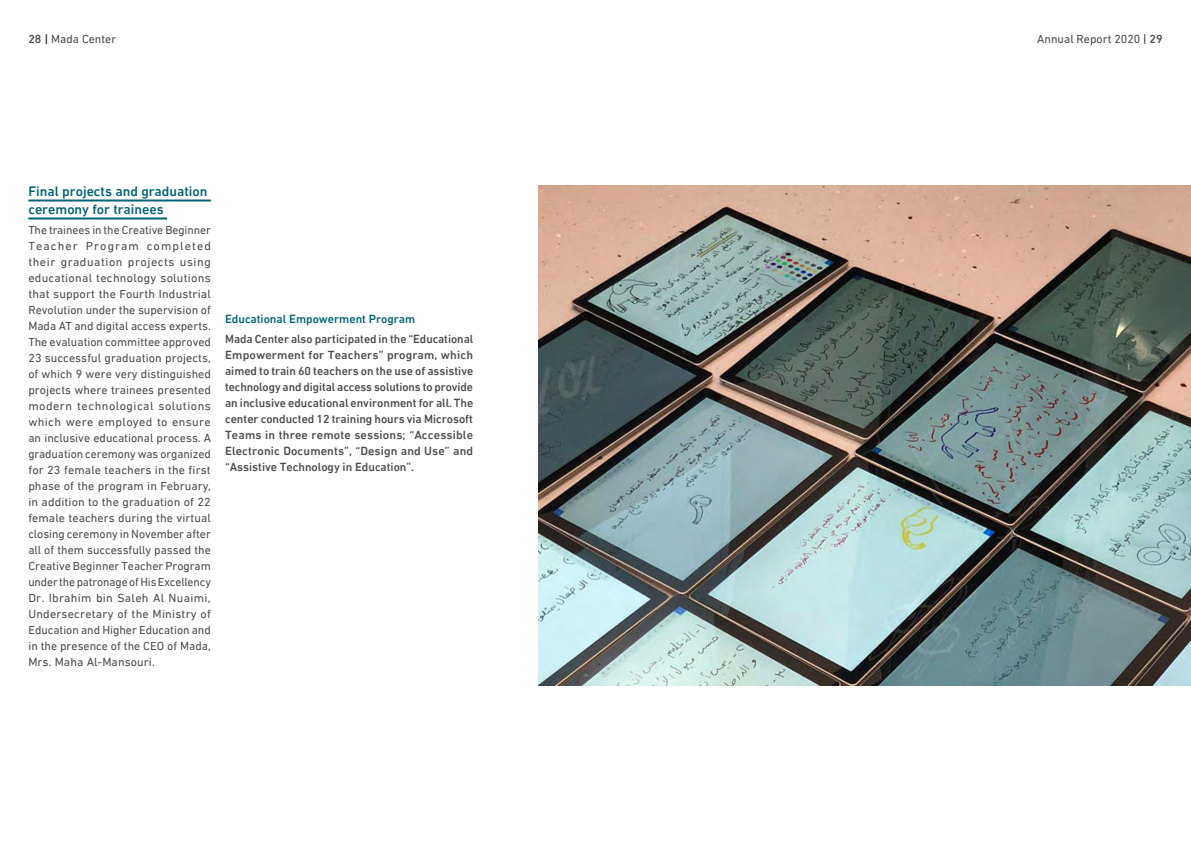
<style>
.page{position:relative;width:1191px;height:842px;background:#fff}
.page>*{position:absolute;margin:0;border:0;box-sizing:border-box;transform-origin:0 0}
.t1{font:500 14px/18px "DIN Next LT Arabic";color:#006372}
.t2{font:12px/16px "DIN Next LT Arabic";color:#4b4c4d;text-align:justify}
.t3{font:500 12px/16px "DIN Next LT Arabic";color:#4b4c4d;text-align:justify}
.t4{font:500 12px "DIN Next LT Arabic";color:#006372}
.s1{font-weight:500}
.s2{font-weight:500;color:#231f20}
.s3{color:#231f20}
</style>
<div class="page">
<img style="left:539px;top:185px;width:652px;height:500px">
<hr style="left:28px;top:199px;width:183px;height:2px;background:#006372">
<hr style="left:28px;top:217px;width:139px;height:2px;background:#006372">
<p class="t2" style="left:28px;top:30px;width:89px"><span class="s1">28</span> <span class="s2">|</span> Mada Center</p>
<p class="t2" style="left:1037px;top:30px;width:127px">Annual Report 2020 <span class="s3">|</span> <span class="s1">29</span></p>
<p class="t1" style="left:28px;top:182px;width:181px">Final projects and graduation ceremony for trainees</p>
<p class="t2" style="left:28px;top:221px;width:184px">The trainees in the Creative Beginner Teacher Program completed their graduation projects using educational technology solutions that support the Fourth Industrial Revolution under the supervision of Mada AT and digital access experts.<br>The evaluation committee approved 23 successful graduation projects, of which 9 were very distinguished projects where trainees presented modern technological solutions which were employed to ensure an inclusive educational process. A graduation ceremony was organized for 23 female teachers in the first phase of the program in February, in addition to the graduation of 22 female teachers during the virtual closing ceremony in November after all of them successfully passed the Creative Beginner Teacher Program under the patronage of His Excellency Dr. Ibrahim bin Saleh Al Nuaimi, Undersecretary of the Ministry of Education and Higher Education and in the presence of the CEO of Mada, Mrs. Maha Al-Mansouri.</p>
<p class="t4" style="left:225px;top:311px;width:192px">Educational Empowerment Program</p>
<p class="t3" style="left:225px;top:330px;width:250px">Mada Center also participated in the “Educational Empowerment for Teachers” program, which aimed to train 60 teachers on the use of assistive technology and digital access solutions to provide an inclusive educational environment for all. The center conducted 12 training hours via Microsoft Teams in three remote sessions; “Accessible Electronic Documents”, “Design and Use” and “Assistive Technology in Education”.</p>
</div>
